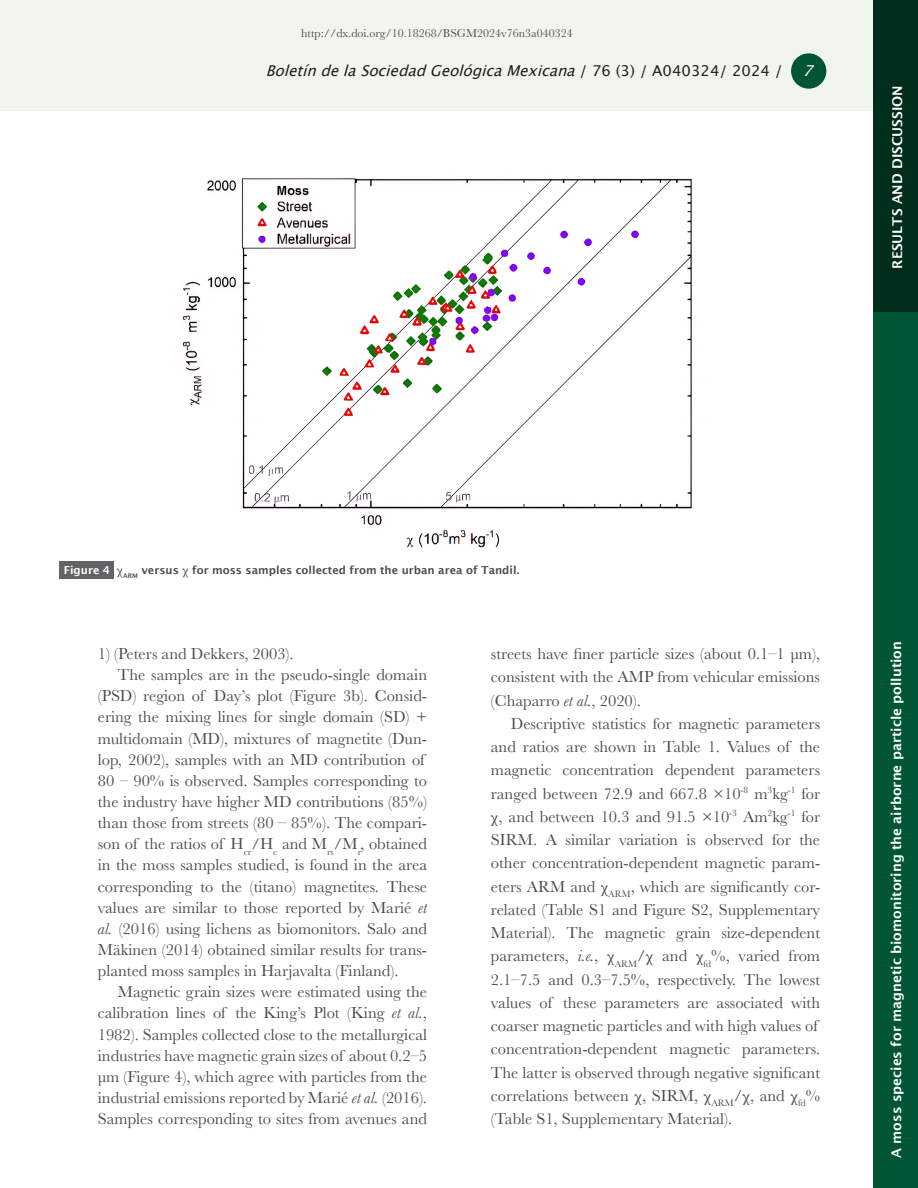
<style>
.page{position:relative;width:918px;height:1188px;background:#fff}
.page>*{position:absolute;margin:0;border:0;box-sizing:border-box;transform-origin:0 0}
.Indented-text{font:16.5px/21.1px "Baskerville";color:#4b4c4d}
.t1{font:italic 15px "Lucida Grande";color:#231f20}
.t2{font:italic 15px "Lucida Grande";color:#fff}
.Section{font:600 13.5px "Lucida Sans";color:#fff}
.t3{font:12px "Baskerville";color:#4b4c4d}
.Figure_foot{font:600 10.95px "Lucida Sans";color:#4b4c4d}
.Figure_foot_number{font:600 10.95px "Lucida Sans";color:#fff}
.s1{font-style:normal}
.s2{font-family:"Baskerville";font-weight:400;font-size:13.5px}
.s3{font-style:italic}
</style>
<div class="page">
<div style="left:874px;top:311px;width:44px;height:877px;background:#005534"></div>
<div style="left:0;top:0;width:874px;height:111px;background:#f0f6ed"></div>
<div style="left:791px;top:53px;width:35px;height:36px;background:#005534;border-radius:50%"></div>
<div style="left:874px;top:0;width:44px;height:311px;background:#012d1c"></div>
<img style="left:182px;top:178px;width:510px;height:370px">
<div style="left:60px;top:562px;width:54px;height:17px;background:#636366"></div>
<p class="t3" style="left:301px;top:26px;width:273px">http://dx.doi.org/10.18268/BSGM2024v76n3a040324</p>
<p class="t1" style="left:266px;top:62px;width:518px">BoletíndelaSociedadGeológicaMexicana<span class="s1">/ 7 6 ( 3 ) / A 0 4 0 3 2 4 / 2 0 2 4 /</span></p>
<p class="t2" style="left:803px;top:62px;width:19px">7</p>
<p class="Section" style="left:890px;top:269px;width:185px;rotate:-90deg">RESULTS AND DISCUSSION</p>
<p class="Figure_foot_number" style="left:64px;top:564px;width:48px">Figure 4</p>
<p class="Figure_foot" style="left:117px;top:564px;width:404px"><span class="s2">χ</span><sub>ARM</sub> versus <span class="s2">χ</span> for moss samples collected from the urban area of Tandil.</p>
<p class="Indented-text" style="left:98px;top:643px;width:197px">1) (Peters and Dekkers, 2003).</p>
<p class="Indented-text" style="left:98px;top:664px;width:331px;text-indent:20px">The samples are in the pseudo-single domain (PSD) region of Day’s plot (Figure 3b). Consid&shy;ering the mixing lines for single domain (SD) + multidomain (MD), mixtures of magnetite (Dun&shy;lop, 2002), samples with an MD contribution of 80 – 90% is observed. Samples corresponding to the industry have higher MD contributions (85%) than those from streets (80 – 85%). The compari&shy;son of the ratios of H<sub>cr</sub>/H<sub>c</sub> and M<sub>rs</sub>/M<sub>r</sub>, obtained in the moss samples studied, is found in the area corresponding to the (titano) magnetites. These values are similar to those reported by Marié <span class="s3">et al.</span> (2016) using lichens as biomonitors. Salo and Mäkinen (2014) obtained similar results for trans&shy;planted moss samples in Harjavalta (Finland).</p>
<p class="Indented-text" style="left:98px;top:982px;width:331px;text-align:justify;text-indent:20px">Magnetic grain sizes were estimated using the calibration lines of the King’s Plot (King <span class="s3">et al.</span>, 1982). Samples collected close to the metallurgical industries have magnetic grain sizes of about 0.2–5 μm (Figure 4), which agree with particles from the industrial emissions reported by Marié <span class="s3">et al.</span> (2016).<br>Samples corresponding to sites from avenues and</p>
<p class="Indented-text" style="left:491px;top:642px;width:331px;line-height:23.2px;text-align:justify">streets have finer particle sizes (about 0.1–1 μm), consistent with the AMP from vehicular emissions (Chaparro <span class="s3">et al.</span>, 2020).</p>
<p class="Indented-text" style="left:491px;top:712px;width:331px;line-height:23.2px;text-indent:20px">Descriptive statistics for magnetic parameters and ratios are shown in Table 1. Values of the magnetic concentration dependent parameters ranged between 72.9 and 667.8 ×10<sup>-8</sup> m<sup>3</sup>kg<sup>-1</sup> for χ, and between 10.3 and 91.5 ×10<sup>-3</sup> Am<sup>2</sup>kg<sup>-1</sup> for SIRM. A similar variation is observed for the other concentration-dependent magnetic param&shy;eters ARM and χ<sub>ARM</sub>, which are significantly cor&shy;related (Table S1 and Figure S2, Supplementary Material). The magnetic grain size-dependent parameters, <span class="s3">i.e.</span>, χ<sub>ARM</sub>/χ and χ<sub>fd</sub>%, varied from 2.1–7.5 and 0.3–7.5%, respectively. The lowest values of these parameters are associated with coarser magnetic particles and with high values of concentration-dependent magnetic parameters.<br>The latter is observed through negative significant correlations between χ, SIRM, χ<sub>ARM</sub>/χ, and χ<sub>fd</sub>% (Table S1, Supplementary Material).</p>
<p class="Section" style="left:889px;top:1158px;width:518px;rotate:-90deg">A moss species for magnetic biomonitoring the airborne particle pollution</p>
</div>
